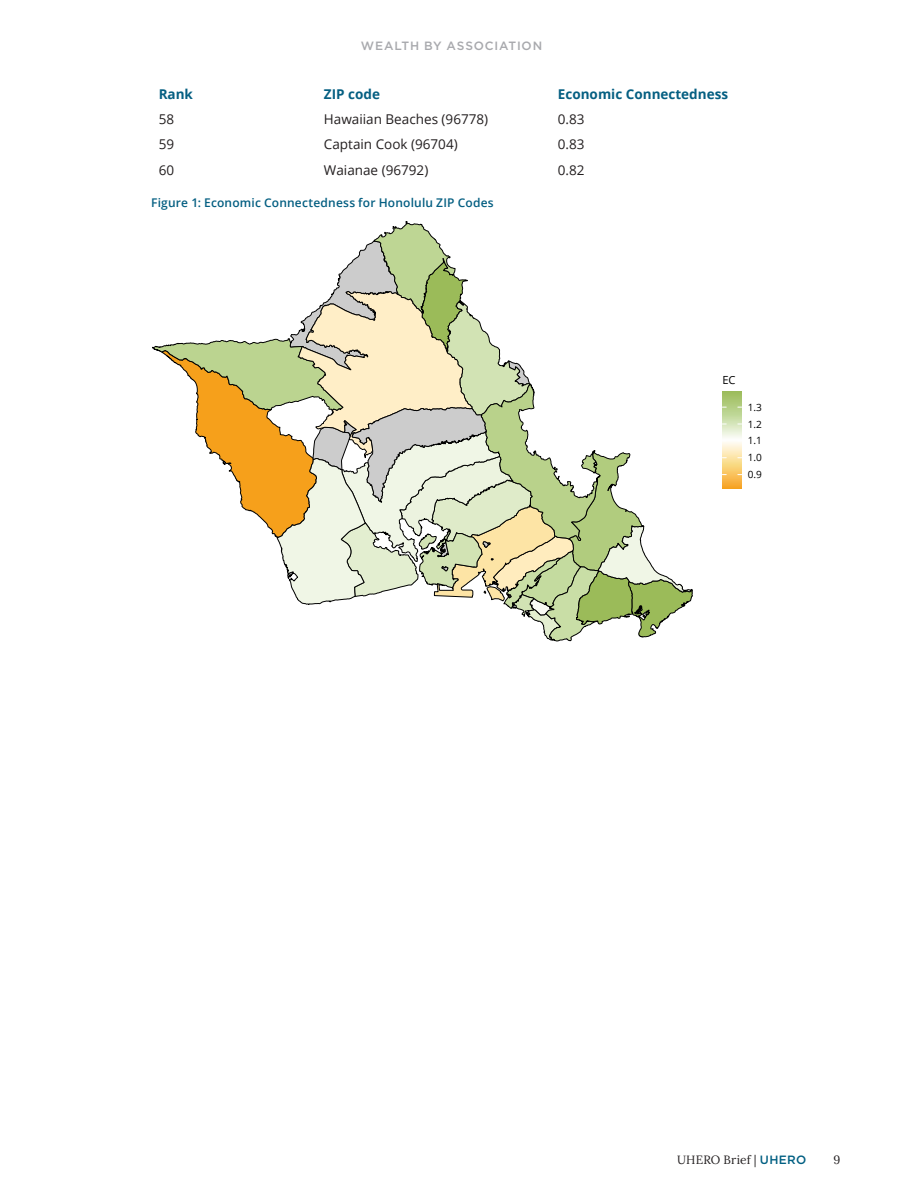
<style>
.page{position:relative;width:918px;height:1188px;background:#fff}
.page>*{position:absolute;margin:0;border:0;box-sizing:border-box;transform-origin:0 0}
.Table_Body{font:13.5px "Open Sans";color:#231f20}
.Table_Header{font:700 13.5px "Open Sans";color:#055f82}
.Figure_Title{font:600 12px "Open Sans";letter-spacing:.015em;color:#055f82}
.t1{font:500 12px "Gotham";letter-spacing:.065em;color:#a8a9ad}
.t2{font:12px "Lora";letter-spacing:.01em;color:#231f20}
.t3{font:11.1px "Open Sans";color:#000}
.t4{font:10.05px "Open Sans";color:#000}
.s1{font-family:"Gotham";font-weight:500;color:#005f82}
</style>
<div class="page">
<svg style="left:152px;top:221px;width:541px;height:421px"></svg>
<img style="left:722px;top:392px;width:20px;height:96px">
<p class="t1" style="left:361px;top:39px;width:183px">WEALTH BY ASSOCIATION</p>
<p class="Table_Header" style="left:159px;top:84px;width:36px">Rank</p>
<p class="Table_Header" style="left:324px;top:84px;width:58px">ZIP code</p>
<p class="Table_Header" style="left:558px;top:84px;width:172px">Economic Connectedness</p>
<p class="Table_Body" style="left:159px;top:110px;width:17px">58</p>
<p class="Table_Body" style="left:324px;top:110px;width:166px">Hawaiian Beaches (96778)</p>
<p class="Table_Body" style="left:558px;top:110px;width:28px">0.83</p>
<p class="Table_Body" style="left:159px;top:135px;width:17px">59</p>
<p class="Table_Body" style="left:324px;top:135px;width:135px">Captain Cook (96704)</p>
<p class="Table_Body" style="left:558px;top:135px;width:28px">0.83</p>
<p class="Table_Body" style="left:159px;top:161px;width:17px">60</p>
<p class="Table_Body" style="left:324px;top:161px;width:106px">Waianae (96792)</p>
<p class="Table_Body" style="left:558px;top:161px;width:28px">0.82</p>
<p class="Figure_Title" style="left:151px;top:194px;width:344px">Figure 1: Economic Connectedness for Honolulu ZIP Codes</p>
<p class="t3" style="left:722px;top:373px;width:15px">EC</p>
<p class="t4" style="left:748px;top:400px;width:16px">1.3</p>
<p class="t4" style="left:748px;top:417px;width:16px">1.2</p>
<p class="t4" style="left:748px;top:434px;width:16px">1.1</p>
<p class="t4" style="left:748px;top:451px;width:16px">1.0</p>
<p class="t4" style="left:748px;top:468px;width:16px">0.9</p>
<p class="t2" style="left:677px;top:1151px;width:131px">UHERO Brief | <span class="s1">UHERO</span></p>
<p class="t2" style="left:834px;top:1151px;width:8px">9</p>
</div>
